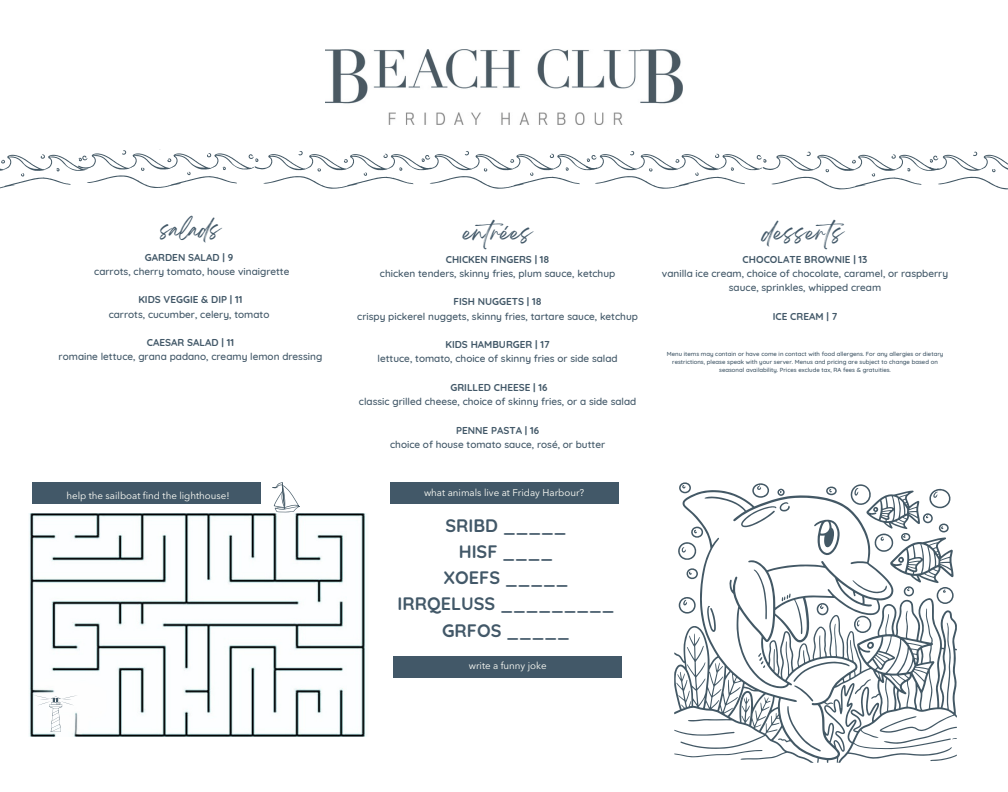
<style>
.page{position:relative;width:1008px;height:792px;background:#fff}
.page>*{position:absolute;margin:0;border:0;box-sizing:border-box;transform-origin:0 0}
.t1{font:20px "Breathing";color:#425868}
.t2{font:19.2px "Breathing";color:#425868}
.t3{font:700 18px "Quicksand";color:#425868}
.t4{font:500 10px/14.2px "Quicksand";color:#425868;text-align:center}
.t5{font:700 10px "Quicksand";color:#425868}
.t6{font:9.8px "Avenir Next LT Pro";color:#fffff8}
.t7{font:500 6px/8px "Quicksand";color:#425868;text-align:center}
</style>
<div class="page">
<img style="left:326px;top:49px;width:357px;height:75px">
<svg style="left:272px;top:482px;width:28px;height:30px"></svg>
<img style="left:29px;top:513px;width:337px;height:224px">
<svg style="left:34px;top:695px;width:44px;height:37px"></svg>
<div style="left:32px;top:482px;width:229px;height:22px;background:#425868"></div>
<div style="left:390px;top:482px;width:228px;height:22px;background:#425868"></div>
<svg style="left:674px;top:482px;width:283px;height:281px"></svg>
<div style="left:393px;top:656px;width:229px;height:21px;background:#425868"></div>
<svg style="left:0;top:150px;width:1008px;height:39px"></svg>
<p class="t2" style="left:160px;top:223px;width:62px">salads</p>
<p class="t1" style="left:463px;top:226px;width:70px">entrées</p>
<p class="t1" style="left:763px;top:226px;width:92px">desserts</p>
<p class="t5" style="left:145px;top:251px;width:90px">GARDEN SALAD | 9</p>
<p class="t4" style="left:94px;top:264px;width:197px">carrots, cherry tomato, house vinaigrette</p>
<p class="t5" style="left:138px;top:293px;width:106px">KIDS VEGGIE &amp; DIP | 11</p>
<p class="t4" style="left:109px;top:307px;width:162px">carrots, cucumber, celery, tomato</p>
<p class="t5" style="left:147px;top:336px;width:89px">CAESAR SALAD | 11</p>
<p class="t4" style="left:59px;top:349px;width:265px">romaine lettuce, grana padano, creamy lemon dressing</p>
<p class="t5" style="left:446px;top:253px;width:105px">CHICKEN FINGERS | 18</p>
<p class="t4" style="left:380px;top:266px;width:237px">chicken tenders, skinny fries, plum sauce, ketchup</p>
<p class="t5" style="left:454px;top:295px;width:90px">FISH NUGGETS | 18</p>
<p class="t4" style="left:357px;top:309px;width:282px">crispy pickerel nuggets, skinny fries, tartare sauce, ketchup</p>
<p class="t5" style="left:445px;top:338px;width:106px">KIDS HAMBURGER | 17</p>
<p class="t4" style="left:378px;top:351px;width:242px">lettuce, tomato, choice of skinny fries or side salad</p>
<p class="t5" style="left:450px;top:381px;width:99px">GRILLED CHEESE | 16</p>
<p class="t4" style="left:359px;top:394px;width:279px">classic grilled cheese, choice of skinny fries, or a side salad</p>
<p class="t5" style="left:456px;top:424px;width:85px">PENNE PASTA | 16</p>
<p class="t4" style="left:390px;top:437px;width:217px">choice of house tomato sauce, rosé, or butter</p>
<p class="t6" style="left:66px;top:491px;width:165px">help the sailboat find the lighthouse!</p>
<p class="t6" style="left:424px;top:488px;width:162px">what animals live at Friday Harbour?</p>
<p class="t3" style="left:445px;top:514px;width:123px">SRIBD _____</p>
<p class="t3" style="left:459px;top:540px;width:96px">HISF ____</p>
<p class="t3" style="left:444px;top:566px;width:126px">XOEFS _____</p>
<p class="t3" style="left:398px;top:592px;width:218px">IRRQELUSS _________</p>
<p class="t3" style="left:442px;top:619px;width:129px">GRFOS _____</p>
<p class="t6" style="left:469px;top:662px;width:79px">write a funny joke</p>
<p class="t5" style="left:743px;top:253px;width:126px">CHOCOLATE BROWNIE | 13</p>
<p class="t4" style="left:662px;top:266px;width:288px">vanilla ice cream, choice of chocolate, caramel, or raspberry sauce, sprinkles, whipped cream</p>
<p class="t5" style="left:773px;top:310px;width:66px">ICE CREAM | 7</p>
<p class="t7" style="left:667px;top:350px;width:278px">Menu items may contain or have come in contact with food allergens. For any allergies or dietary restrictions, please speak with your server. Menus and pricing are subject to change based on seasonal availability. Prices exclude tax, RA fees &amp; gratuities.</p>
</div>
